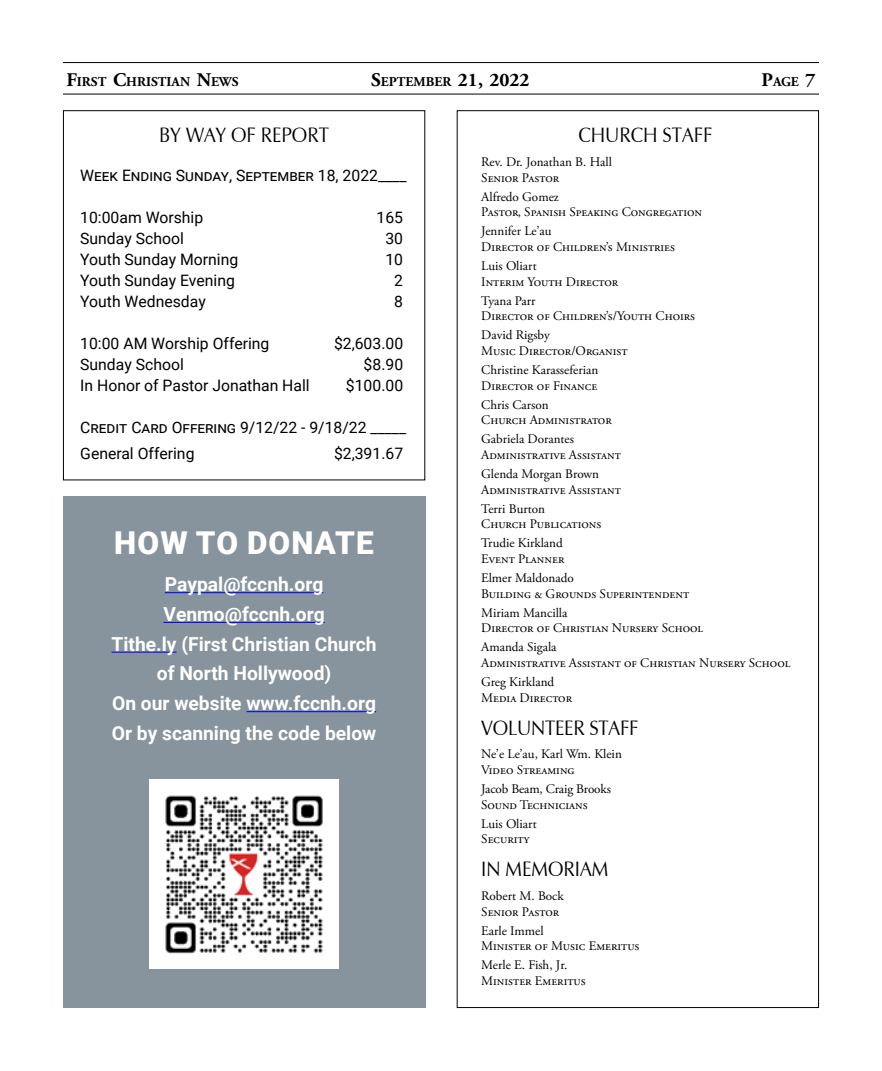
<style>
.page{position:relative;width:882px;height:1071px;background:#fff}
.page>*{position:absolute;margin:0;border:0;box-sizing:border-box;transform-origin:0 0}
.t1{font:900 31.5px "Roboto";letter-spacing:.035em;color:#fff}
.t2{font:21px "Eterna Regular SWFTE";color:#000;scale:.9 1}
.t3{font:700 19.25px/29.8px "Roboto";color:#fff;text-align:center}
.t4{font:700 19.25px "Adobe Garamond Pro";color:#000}
.t5{font:15.75px/26.2px "Roboto";color:#000}
.t6{font:700 13.47px "Adobe Garamond Pro";color:#000}
.t7{font:13.12px/15.8px "Adobe Garamond Pro";color:#000}
.s1{font-size:19.25px}
.s2{font-size:13.47px}
</style>
<div class="page">
<hr style="left:63px;top:62px;width:756px;height:1px;background:#000">
<hr style="left:63px;top:94px;width:756px;height:1px;background:#000">
<div style="left:63px;top:110px;width:362px;height:370px;border:1px solid #000"></div>
<div style="left:63px;top:496px;width:362px;height:512px;background:#87949d"></div>
<img style="left:150px;top:780px;width:189px;height:189px">
<hr style="left:165px;top:592px;width:158px;height:1px;background:#00f">
<hr style="left:163px;top:622px;width:162px;height:1px;background:#00f">
<hr style="left:112px;top:652px;width:65px;height:1px;background:#00f">
<hr style="left:247px;top:711px;width:129px;height:1px;background:#00f">
<p class="t6" style="left:66px;top:73px;width:173px"><span class="s1">F</span>IRST <span class="s1">C</span>HRISTIAN <span class="s1">N</span>EWS</p>
<h3 class="t4" style="left:371px;top:68px;width:160px">S<span class="s2">EPTEMBER</span> 21, 2022</h3>
<p class="t6" style="left:761px;top:73px;width:56px"><span class="s1">P</span>AGE <span class="s1">7</span></p>
<h2 class="t2" style="left:578px;top:122px;width:150px">CHURCH STAFF</h2>
<p class="t7" style="left:481px;top:155px;width:132px">Rev. Dr. Jonathan B. Hall<br>Senior Pastor</p>
<p class="t7" style="left:481px;top:189px;width:222px">Alfredo Gomez<br>Pastor, Spanish Speaking Congregation</p>
<p class="t7" style="left:481px;top:224px;width:195px">Jennifer Le’au<br>Director of Children’s Ministries</p>
<p class="t7" style="left:481px;top:258px;width:139px">Luis Oliart<br>Interim Youth Director</p>
<p class="t7" style="left:481px;top:293px;width:215px">Tyana Parr<br>Director of Children’s/Youth Choirs</p>
<p class="t7" style="left:481px;top:328px;width:148px">David Rigsby<br>Music Director/Organist</p>
<p class="t7" style="left:481px;top:362px;width:119px">Christine Karasseferian<br>Director of Finance</p>
<p class="t7" style="left:481px;top:397px;width:132px">Chris Carson<br>Church Administrator</p>
<p class="t7" style="left:481px;top:432px;width:141px">Gabriela Dorantes<br>Administrative Assistant</p>
<p class="t7" style="left:481px;top:466px;width:141px">Glenda Morgan Brown<br>Administrative Assistant</p>
<p class="t7" style="left:481px;top:501px;width:122px">Terri Burton<br>Church Publications</p>
<p class="t7" style="left:481px;top:536px;width:85px">Trudie Kirkland<br>Event Planner</p>
<p class="t7" style="left:481px;top:570px;width:209px">Elmer Maldonado<br>Building &amp; Grounds Superintendent</p>
<p class="t7" style="left:481px;top:605px;width:223px">Miriam Mancilla<br>Director of Christian Nursery School</p>
<p class="t7" style="left:481px;top:640px;width:311px">Amanda Sigala<br>Administrative Assistant of Christian Nursery School</p>
<p class="t7" style="left:481px;top:674px;width:92px">Greg Kirkland<br>Media Director</p>
<h2 class="t2" style="left:481px;top:714px;width:176px">VOLUNTEER STAFF</h2>
<p class="t7" style="left:481px;top:747px;width:142px">Ne’e Le’au, Karl Wm. Klein<br>Video Streaming</p>
<p class="t7" style="left:481px;top:781px;width:131px">Jacob Beam, Craig Brooks<br>Sound Technicians</p>
<p class="t7" style="left:481px;top:816px;width:57px">Luis Oliart<br>Security</p>
<h2 class="t2" style="left:481px;top:856px;width:143px">IN MEMORIAM</h2>
<p class="t7" style="left:481px;top:888px;width:84px">Robert M. Bock<br>Senior Pastor</p>
<p class="t7" style="left:481px;top:923px;width:160px">Earle Immel<br>Minister of Music Emeritus</p>
<p class="t7" style="left:481px;top:958px;width:106px">Merle E. Fish, Jr.<br>Minister Emeritus</p>
<h2 class="t2" style="left:159px;top:122px;width:190px">BY WAY OF REPORT</h2>
<p class="t5" style="left:80px;top:162px;width:328px">Week Ending Sunday, September 18, 2022____</p>
<p class="t5" style="left:80px;top:204px;width:124px">10:00am Worship</p>
<p class="t5" style="left:377px;top:204px;width:28px">165</p>
<p class="t5" style="left:80px;top:225px;width:105px">Sunday School</p>
<p class="t5" style="left:385px;top:225px;width:19px">30</p>
<p class="t5" style="left:80px;top:246px;width:159px">Youth Sunday Morning</p>
<p class="t5" style="left:385px;top:246px;width:19px">10</p>
<p class="t5" style="left:80px;top:267px;width:156px">Youth Sunday Evening</p>
<p class="t5" style="left:394px;top:267px;width:10px">2</p>
<p class="t5" style="left:80px;top:288px;width:127px">Youth Wednesday</p>
<p class="t5" style="left:394px;top:288px;width:10px">8</p>
<p class="t5" style="left:80px;top:330px;width:191px">10:00 AM Worship Offering</p>
<p class="t5" style="left:334px;top:330px;width:71px">$2,603.00</p>
<p class="t5" style="left:80px;top:351px;width:105px">Sunday School</p>
<p class="t5" style="left:364px;top:351px;width:41px">$8.90</p>
<p class="t5" style="left:80px;top:372px;width:231px">In Honor of Pastor Jonathan Hall</p>
<p class="t5" style="left:346px;top:372px;width:59px">$100.00</p>
<p class="t5" style="left:80px;top:414px;width:327px">Credit Card Offering 9/12/22 - 9/18/22 _____<br>General Offering</p>
<p class="t5" style="left:334px;top:440px;width:71px">$2,391.67</p>
<h1 class="t1" style="left:114px;top:520px;width:261px">HOW TO DONATE</h1>
<h3 class="t3" style="left:112px;top:569px;width:267px">Paypal@fccnh.org<br>Venmo@fccnh.org<br>Tithe.ly (First Christian Church of North Hollywood)<br>On our website www.fccnh.org<br>Or by scanning the code below</h3>
</div>
